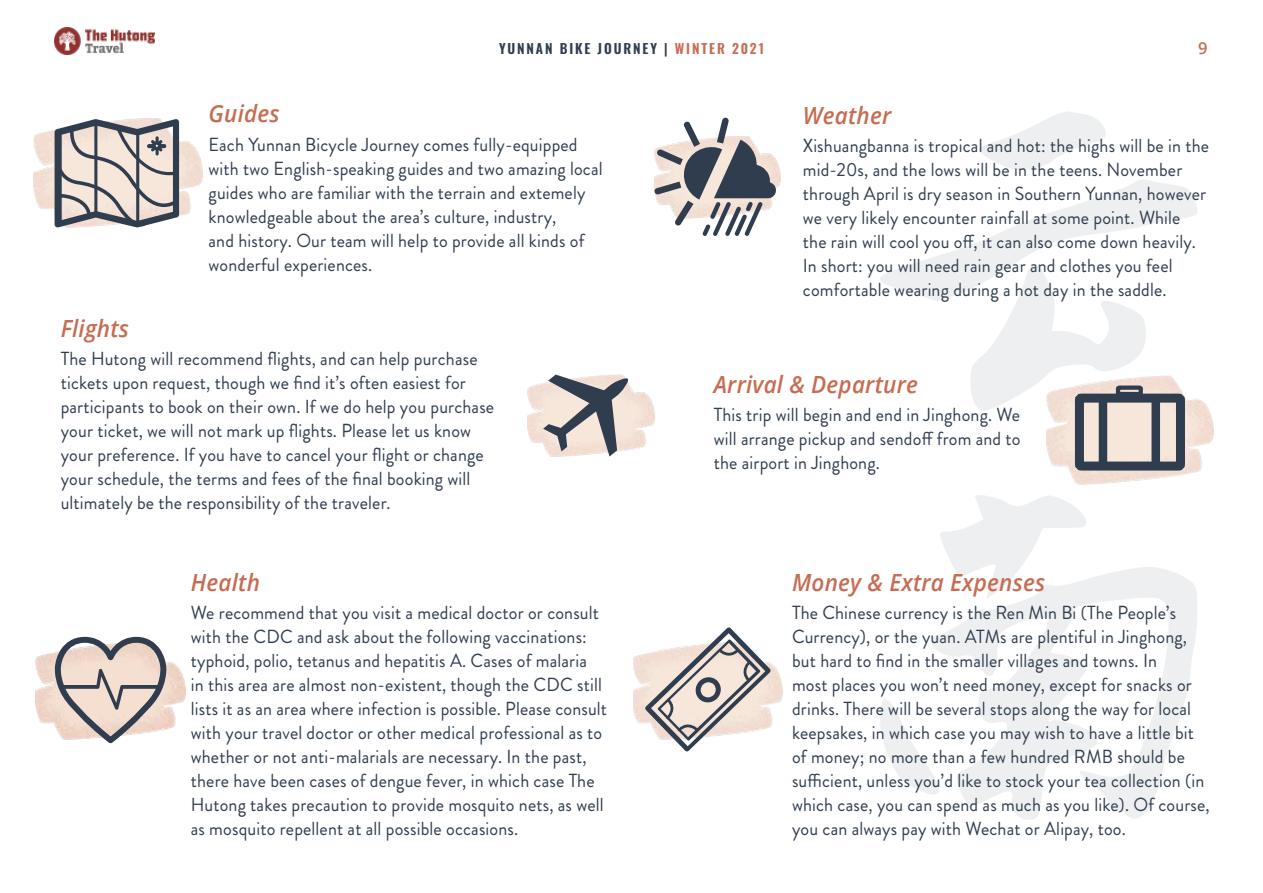
<style>
.page{position:relative;width:1263px;height:893px;background:#fff}
.page>*{position:absolute;margin:0;border:0;box-sizing:border-box;transform-origin:0 0}
.t1{font:448.8px/395.8px "Zhi Mang Xing";color:#303d4e;scale:.95 1}
.t2{font:italic 600 23.7px "Open Sans";letter-spacing:.01em;color:#c66c52;scale:.95 1}
.t3{font:18.9px/24px "Brandon Grotesque";letter-spacing:.01em;color:#303d4e;scale:.95 1}
.t4{font:600 16.5px "Open Sans";color:#c66c52}
.t5{font:600 13.5px "Oswald";letter-spacing:.14em;color:#303d4e}
.s1{color:#c66c52}
</style>
<div class="page">
<img style="left:54px;top:28px;width:100px;height:26px">
<img style="left:776px;top:160px;width:5px;height:28px">
<img style="left:528px;top:380px;width:126px;height:77px">
<img style="left:34px;top:118px;width:168px;height:110px">
<img style="left:1047px;top:376px;width:166px;height:109px">
<img style="left:633px;top:654px;width:150px;height:72px">
<img style="left:36px;top:652px;width:149px;height:77px">
<svg style="left:55px;top:119px;width:124px;height:108px;background:#b3adac"></svg>
<svg style="left:55px;top:637px;width:112px;height:106px;background:#cabdb8"></svg>
<svg style="left:645px;top:627px;width:126px;height:125px"></svg>
<svg style="left:543px;top:375px;width:85px;height:81px;background:#b1abaa"></svg>
<div style="left:1075px;top:394px;width:110px;height:77px;border:9px solid #303d4e;border-radius:2px"></div>
<div style="left:1099px;top:396px;width:8px;height:72px;background:#303d4e"></div>
<div style="left:1151px;top:396px;width:9px;height:72px;background:#303d4e"></div>
<svg style="left:1114px;top:383px;width:31px;height:15px"></svg>
<svg style="left:654px;top:117px;width:122px;height:119px"></svg>
<p class="t5" style="left:499px;top:41px;width:266px">YUNNAN BIKE JOURNEY | <span class="s1">WINTER 2021</span></p>
<p class="t4" style="left:1198px;top:37px;width:11px">9</p>
<p class="t2" style="left:209px;top:98px;width:76px">Guides</p>
<p class="t3" style="left:209px;top:133px;width:416px">Each Yunnan Bicycle Journey comes fully-equipped with two English-speaking guides and two amazing local guides who are familiar with the terrain and extemely knowledgeable about the area’s culture, industry,<br>and history. Our team will help to provide all kinds of wonderful experiences.</p>
<p class="t2" style="left:61px;top:312px;width:73px">Flights</p>
<p class="t3" style="left:61px;top:347px;width:458px">The Hutong will recommend flights, and can help purchase tickets upon request, though we find it’s often easiest for participants to book on their own. If we do help you purchase your ticket, we will not mark up flights. Please let us know your preference. If you have to cancel your flight or change your schedule, the terms and fees of the final booking will ultimately be the responsibility of the traveler.</p>
<p class="t2" style="left:191px;top:566px;width:74px">Health</p>
<p class="t3" style="left:191px;top:601px;width:440px">We recommend that you visit a medical doctor or consult with the CDC and ask about the following vaccinations: typhoid, polio, tetanus and hepatitis A. Cases of malaria<br>in this area are almost non-existent, though the CDC still lists it as an area where infection is possible. Please consult with your travel doctor or other medical professional as to whether or not anti-malarials are necessary. In the past, there have been cases of dengue fever, in which case The Hutong takes precaution to provide mosquito nets, as well as mosquito repellent at all possible occasions.</p>
<h1 class="t1" style="left:846px;top:123px;width:406px">云南</h1>
<p class="t2" style="left:803px;top:99px;width:95px">Weather</p>
<p class="t3" style="left:803px;top:134px;width:429px">Xishuangbanna is tropical and hot: the highs will be in the mid-20s, and the lows will be in the teens. November through April is dry season in Southern Yunnan, however we very likely encounter rainfall at some point. While<br>the rain will cool you off, it can also come down heavily.<br>In short: you will need rain gear and clothes you feel comfortable wearing during a hot day in the saddle.</p>
<p class="t2" style="left:714px;top:368px;width:216px">Arrival &amp; Departure</p>
<p class="t3" style="left:714px;top:403px;width:324px;text-align:justify">This trip will begin and end in Jinghong. We will arrange pickup and sendoff from and to the airport in Jinghong.</p>
<p class="t2" style="left:792px;top:566px;width:268px">Money &amp; Extra Expenses</p>
<p class="t3" style="left:792px;top:601px;width:441px">The Chinese currency is the Ren Min Bi (The People’s Currency), or the yuan. ATMs are plentiful in Jinghong, but hard to find in the smaller villages and towns. In<br>most places you won’t need money, except for snacks or drinks. There will be several stops along the way for local keepsakes, in which case you may wish to have a little bit of money; no more than a few hundred RMB should be sufficient, unless you’d like to stock your tea collection (in which case, you can spend as much as you like). Of course, you can always pay with Wechat or Alipay, too.</p>
</div>
